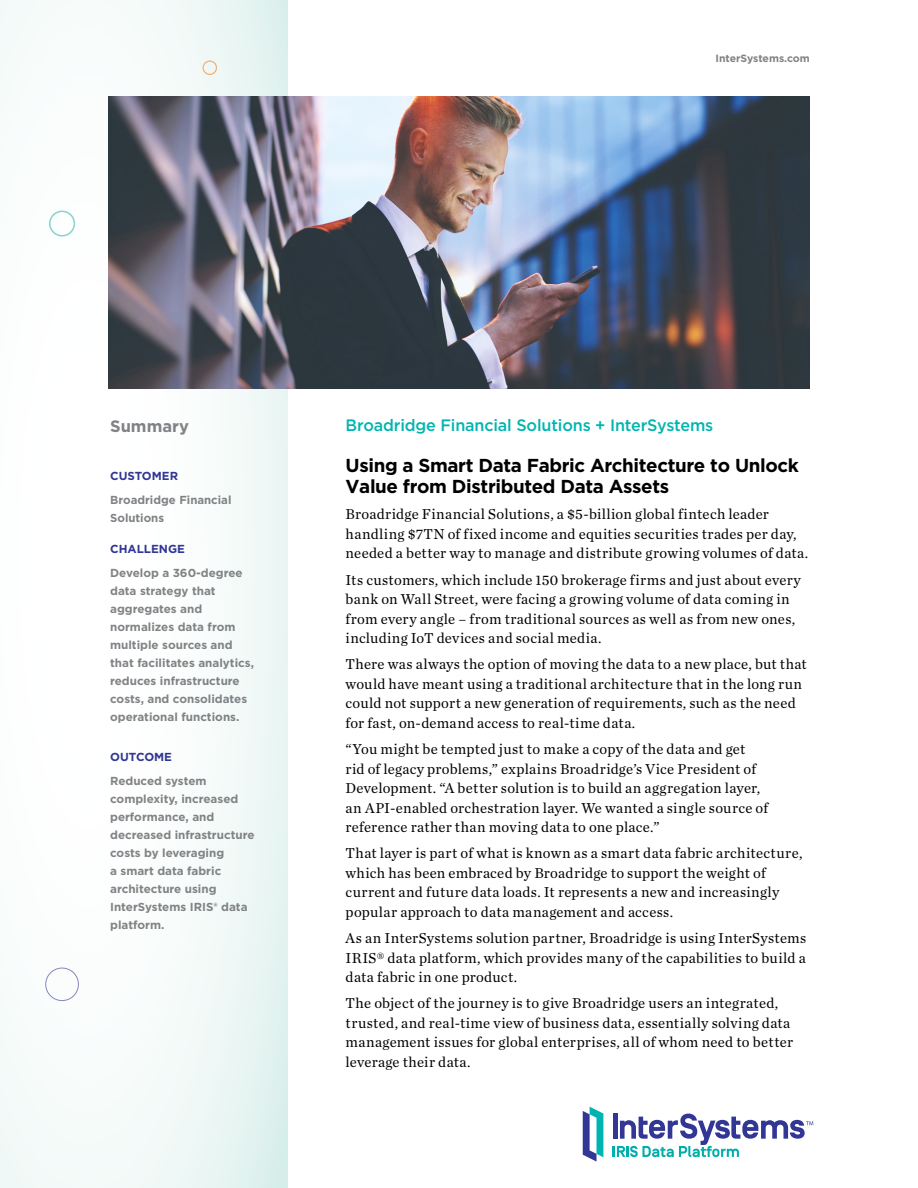
<style>
.page{position:relative;width:918px;height:1188px;background:#fff}
.page>*{position:absolute;margin:0;border:0;box-sizing:border-box;transform-origin:0 0}
.t1{font:700 18.75px/21px "Gotham";letter-spacing:-.02em;color:#000}
.t2{font:500 16.5px "Gotham";letter-spacing:-.01em;color:#00b5af}
.t3{font:700 16.5px "Gotham";color:#808285}
.t4{font:15px/19.5px "Chronicle Text G1";letter-spacing:.02em;color:#000}
.Sidebar_grey{font:700 11.7px/18px "Gotham";color:#808285}
._05_After_SUB{font:700 11.7px/18px "Gotham";color:#808285}
.Sidebar_grey-2{font:700 11.7px "Gotham";color:#323795}
.t5{font:700 10.5px "Gotham";color:#808285}
</style>
<div class="page">
<div style="left:0;top:0;width:288px;height:1188px;background:linear-gradient(to right,#fff,#ecf7f5)"></div>
<div style="left:45px;top:968px;width:34px;height:33px;border:1px solid #8a85c0;border-radius:50%"></div>
<div style="left:49px;top:211px;width:26px;height:26px;border:2px solid #89d1cf;border-radius:50%"></div>
<div style="left:203px;top:60px;width:14px;height:15px;border:1px solid #faae69;border-radius:50%"></div>
<img style="left:108px;top:96px;width:701px;height:293px">
<svg style="left:583px;top:1107px;width:20px;height:55px"></svg>
<svg style="left:613px;top:1114px;width:200px;height:43px"></svg>
<p class="t5" style="left:716px;top:52px;width:96px">InterSystems.com</p>
<p class="t3" style="left:110px;top:415px;width:80px">Summary</p>
<p class="Sidebar_grey-2" style="left:110px;top:468px;width:69px">CUSTOMER</p>
<p class="_05_After_SUB" style="left:110px;top:490px;width:123px">Broadridge Financial<br>Solutions</p>
<p class="Sidebar_grey-2" style="left:110px;top:541px;width:76px">CHALLENGE</p>
<p class="Sidebar_grey" style="left:110px;top:563px;width:145px">Develop a 360-degree data strategy that aggregates and normalizes data from multiple sources and that facilitates analytics, reduces infrastructure costs, and consolidates operational functions.</p>
<p class="Sidebar_grey-2" style="left:110px;top:749px;width:63px">OUTCOME</p>
<p class="Sidebar_grey" style="left:110px;top:772px;width:146px">Reduced system complexity, increased performance, and decreased infrastructure costs by leveraging<br>a smart data fabric architecture using<br>InterSystems IRIS® data platform.</p>
<p class="t2" style="left:346px;top:414px;width:369px">Broadridge Financial Solutions + InterSystems</p>
<p class="t1" style="left:346px;top:455px;width:455px">Using a Smart Data Fabric Architecture to Unlock<br>Value from Distributed Data Assets</p>
<p class="t4" style="left:346px;top:504px;width:464px">Broadridge Financial Solutions, a $5-billion global fintech leader handling $7TN of fixed income and equities securities trades per day, needed a better way to manage and distribute growing volumes of data.</p>
<p class="t4" style="left:346px;top:569px;width:457px">Its customers, which include 150 brokerage firms and just about every bank on Wall Street, were facing a growing volume of data coming in from every angle – from traditional sources as well as from new ones, including IoT devices and social media.</p>
<p class="t4" style="left:346px;top:654px;width:463px">There was always the option of moving the data to a new place, but that would have meant using a traditional architecture that in the long run could not support a new generation of requirements, such as the need for fast, on-demand access to real-time data.</p>
<p class="t4" style="left:346px;top:739px;width:424px">“You might be tempted just to make a copy of the data and get<br>rid of legacy problems,” explains Broadridge’s Vice President of Development. “A better solution is to build an aggregation layer, an API-enabled orchestration layer. We wanted a single source of reference rather than moving data to one place.”</p>
<p class="t4" style="left:346px;top:843px;width:458px">That layer is part of what is known as a smart data fabric architecture, which has been embraced by Broadridge to support the weight of current and future data loads. It represents a new and increasingly popular approach to data management and access.</p>
<p class="t4" style="left:346px;top:928px;width:462px;text-align:justify">As an InterSystems solution partner, Broadridge is using InterSystems IRIS® data platform, which provides many of the capabilities to build a data fabric in one product.</p>
<p class="t4" style="left:346px;top:993px;width:449px">The object of the journey is to give Broadridge users an integrated, trusted, and real-time view of business data, essentially solving data management issues for global enterprises, all of whom need to better leverage their data.</p>
</div>
